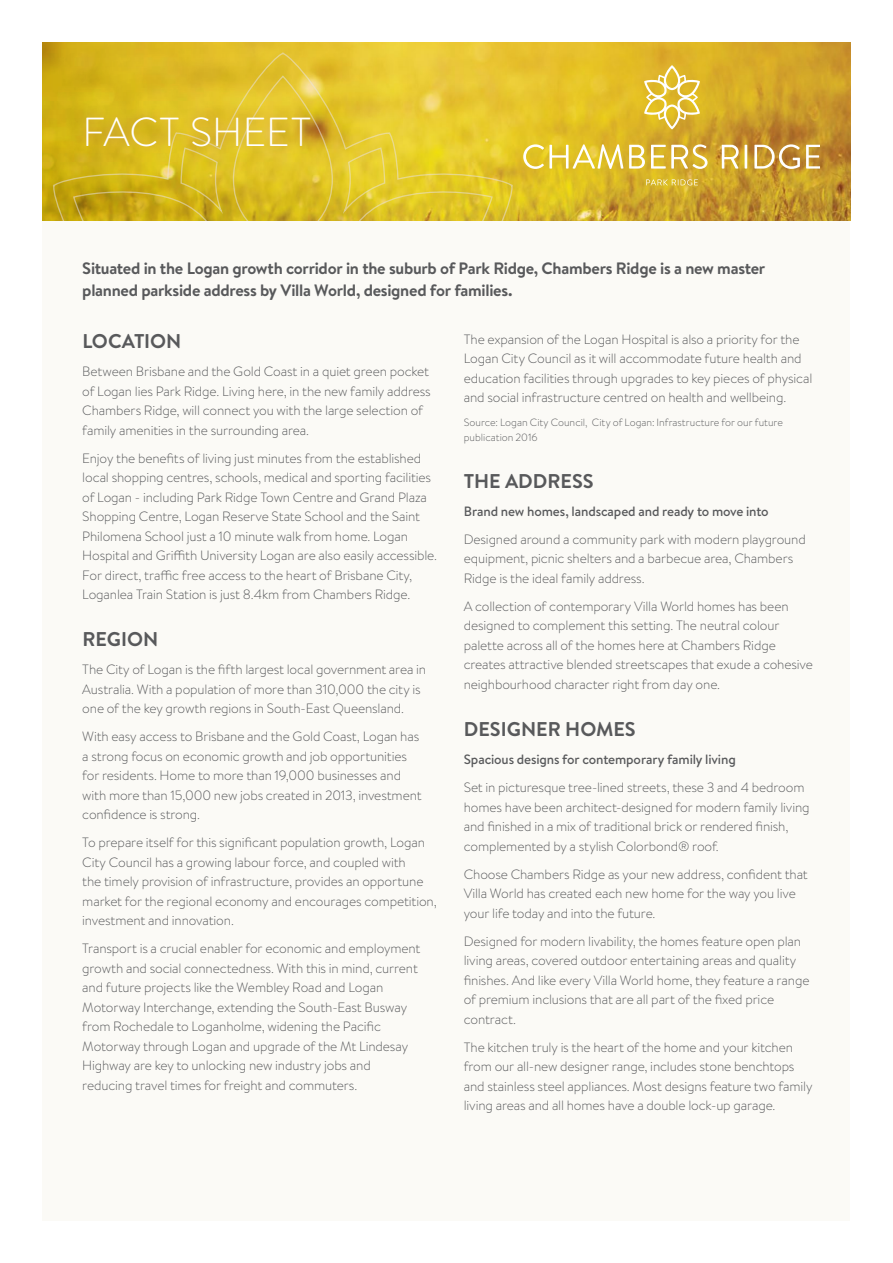
<style>
.page{position:relative;width:893px;height:1263px;background:#fff}
.page>*{position:absolute;margin:0;border:0;box-sizing:border-box;transform-origin:0 0}
.t1{font:300 40.5px "Brandon Text";letter-spacing:.005em;color:#fff}
.t2{font:700 19.95px "Brandon Text";color:#58595b}
.t3{font:700 16.5px/22.5px "Brandon Text";letter-spacing:-.02em;color:#58595b}
.t4{font:300 13.5px/19.5px "Brandon Text";letter-spacing:-.01em;color:#58595b}
.t5{font:500 13.5px "Brandon Text";letter-spacing:-.01em;color:#58595b}
.t6{font:300 10.5px/15px "Brandon Text";color:#58595b}
</style>
<div class="page">
<div style="left:43px;top:43px;width:807px;height:1177px;background:#fbfaf6"></div>
<img style="left:394px;top:43px;width:456px;height:177px">
<img style="left:43px;top:43px;width:351px;height:177px">
<svg style="left:523px;top:144px;width:100px;height:25px"></svg>
<svg style="left:629px;top:145px;width:16px;height:24px"></svg>
<svg style="left:651px;top:144px;width:56px;height:25px"></svg>
<svg style="left:722px;top:145px;width:17px;height:24px"></svg>
<hr style="left:745px;top:145px;width:2px;height:24px;background:#fff">
<svg style="left:754px;top:144px;width:46px;height:25px"></svg>
<svg style="left:806px;top:145px;width:14px;height:24px"></svg>
<svg style="left:646px;top:179px;width:52px;height:6px"></svg>
<svg style="left:644px;top:65px;width:56px;height:64px"></svg>
<svg style="left:52px;top:52px;width:462px;height:168px;background:#debf28"></svg>
<div style="left:75px;top:105px;width:246px;height:52px;background:#cf9c51;opacity:.63"></div>
<h1 class="t1" style="left:83px;top:104px;width:230px">FACT SHEET</h1>
<p class="t3" style="left:82px;top:257px;width:685px">Situated in the Logan growth corridor in the suburb of Park Ridge, Chambers Ridge is a new master planned parkside address by Villa World, designed for families.</p>
<h2 class="t2" style="left:82px;top:327px;width:101px">LOCATION</h2>
<p class="t4" style="left:82px;top:361px;width:350px">Between Brisbane and the Gold Coast in a quiet green pocket of Logan lies Park Ridge. Living here, in the new family address Chambers Ridge, will connect you with the large selection of family amenities in the surrounding area.</p>
<p class="t4" style="left:82px;top:448px;width:356px">Enjoy the benefits of living just minutes from the established local shopping centres, schools, medical and sporting facilities of Logan - including Park Ridge Town Centre and Grand Plaza Shopping Centre, Logan Reserve State School and the Saint Philomena School just a 10 minute walk from home. Logan Hospital and Griffith University Logan are also easily accessible.<br>For direct, traffic free access to the heart of Brisbane City, Loganlea Train Station is just 8.4km from Chambers Ridge.</p>
<h2 class="t2" style="left:82px;top:626px;width:77px">REGION</h2>
<p class="t4" style="left:82px;top:659px;width:345px">The City of Logan is the fifth largest local government area in<br>Australia. With a population of more than 310,000 the city is one of the key growth regions in South-East Queensland.</p>
<p class="t4" style="left:82px;top:726px;width:341px">With easy access to Brisbane and the Gold Coast, Logan has a strong focus on economic growth and job opportunities for residents. Home to more than 19,000 businesses and with more than 15,000 new jobs created in 2013, investment confidence is strong.</p>
<p class="t4" style="left:82px;top:832px;width:356px">To prepare itself for this significant population growth, Logan City Council has a growing labour force, and coupled with<br>the timely provision of infrastructure, provides an opportune market for the regional economy and encourages competition, investment and innovation.</p>
<p class="t4" style="left:82px;top:938px;width:340px">Transport is a crucial enabler for economic and employment growth and social connectedness. With this in mind, current and future projects like the Wembley Road and Logan Motorway Interchange, extending the South-East Busway from Rochedale to Loganholme, widening the Pacific Motorway through Logan and upgrade of the Mt Lindesay Highway are key to unlocking new industry jobs and reducing travel times for freight and commuters.</p>
<p class="t4" style="left:464px;top:329px;width:350px">The expansion of the Logan Hospital is also a priority for the Logan City Council as it will accommodate future health and education facilities through upgrades to key pieces of physical and social infrastructure centred on health and wellbeing.</p>
<p class="t6" style="left:464px;top:414px;width:321px">Source: Logan City Council, City of Logan: Infrastructure for our future publication 2016</p>
<h2 class="t2" style="left:464px;top:467px;width:131px">THE ADDRESS</h2>
<p class="t5" style="left:464px;top:502px;width:306px">Brand new homes, landscaped and ready to move into</p>
<p class="t4" style="left:464px;top:529px;width:344px">Designed around a community park with modern playground equipment, picnic shelters and a barbecue area, Chambers<br>Ridge is the ideal family address.</p>
<p class="t4" style="left:464px;top:596px;width:351px">A collection of contemporary Villa World homes has been designed to complement this setting. The neutral colour palette across all of the homes here at Chambers Ridge creates attractive blended streetscapes that exude a cohesive neighbourhood character right from day one.</p>
<h2 class="t2" style="left:464px;top:715px;width:173px">DESIGNER HOMES</h2>
<p class="t5" style="left:464px;top:750px;width:274px">Spacious designs for contemporary family living</p>
<p class="t4" style="left:464px;top:777px;width:347px">Set in picturesque tree-lined streets, these 3 and 4 bedroom homes have been architect-designed for modern family living and finished in a mix of traditional brick or rendered finish, complemented by a stylish Colorbond® roof.</p>
<p class="t4" style="left:464px;top:864px;width:346px">Choose Chambers Ridge as your new address, confident that<br>Villa World has created each new home for the way you live your life today and into the future.</p>
<p class="t4" style="left:464px;top:931px;width:347px">Designed for modern livability, the homes feature open plan living areas, covered outdoor entertaining areas and quality finishes. And like every Villa World home, they feature a range of premium inclusions that are all part of the fixed price contract.</p>
<p class="t4" style="left:464px;top:1037px;width:350px">The kitchen truly is the heart of the home and your kitchen from our all-new designer range, includes stone benchtops and stainless steel appliances. Most designs feature two family living areas and all homes have a double lock-up garage.</p>
</div>
